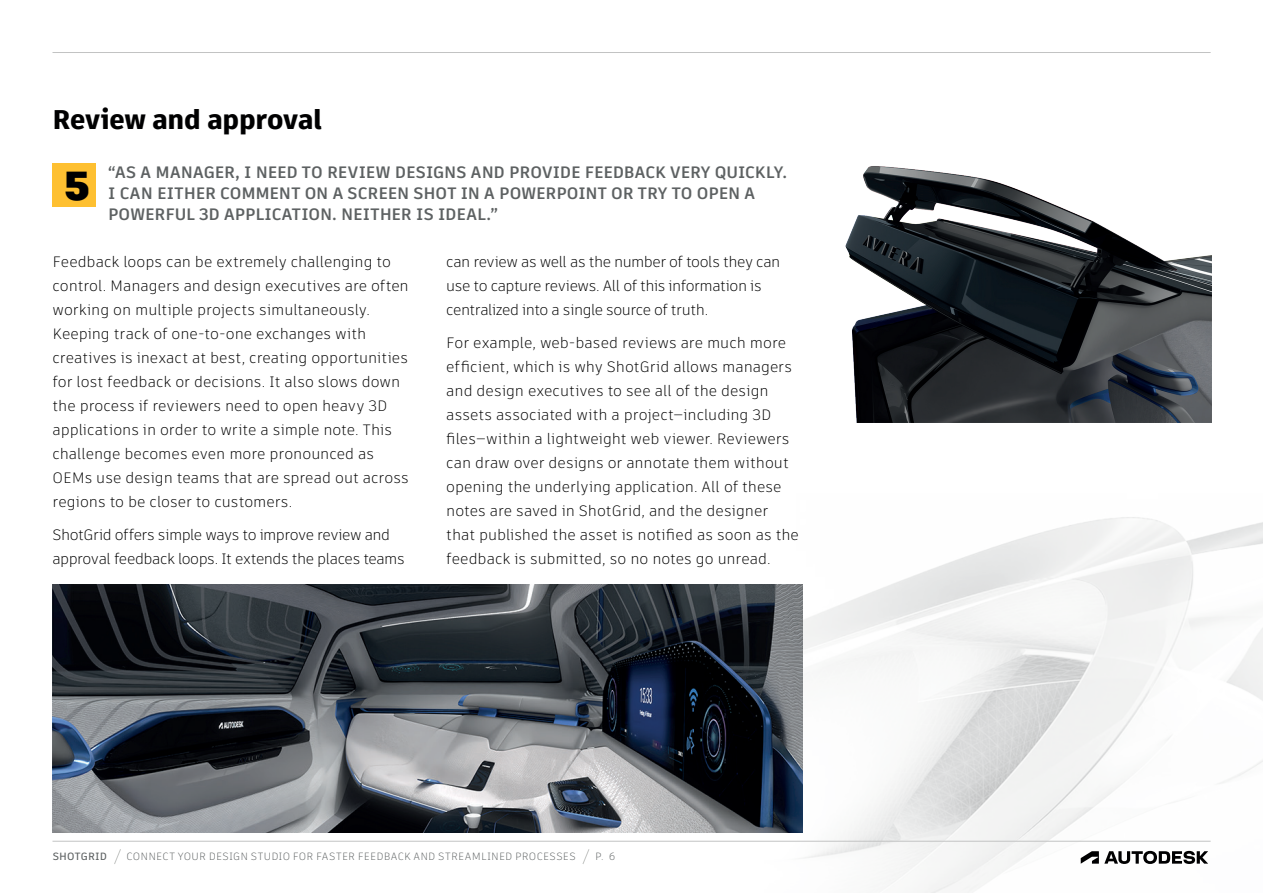
<style>
.page{position:relative;width:1263px;height:893px;background:#fff}
.page>*{position:absolute;margin:0;border:0;box-sizing:border-box;transform-origin:0 0}
.t1{font:800 40.5px "Artifakt Legend";color:#000001}
.t2{font:900 27px "Artifakt Element";letter-spacing:-.01em;color:#000001}
.t3{font:700 16.5px/21px "Artifakt Element";color:#5d6162}
.t4{font:300 15px/24px "Artifakt Element";letter-spacing:-.005em;color:#000001}
.t5{font:300 15px/24px "Artifakt Element";letter-spacing:-.03em;color:#000001}
.t6{font:300 10.5px "Artifakt Element";letter-spacing:.025em;color:#5d6162}
.t7{font:500 10.5px "Artifakt Element";letter-spacing:.015em;color:#5d6162}
</style>
<div class="page">
<img style="left:52px;top:517px;width:1211px;height:376px">
<hr style="left:52px;top:841px;width:1158px;height:1px;background:#c2c3c3">
<svg style="left:1081px;top:851px;width:127px;height:13px"></svg>
<hr style="left:52px;top:52px;width:1158px;height:1px;background:#c2c3c3">
<svg style="left:582px;top:849px;width:7px;height:15px"></svg>
<svg style="left:114px;top:849px;width:7px;height:15px"></svg>
<img style="left:845px;top:166px;width:366px;height:257px">
<div style="left:52px;top:164px;width:44px;height:43px;background:#fec031"></div>
<img style="left:52px;top:585px;width:750px;height:247px">
<h2 class="t2" style="left:52px;top:101px;width:271px">Review and approval</h2>
<p class="t3" style="left:108px;top:162px;width:680px">“AS A MANAGER, I NEED TO REVIEW DESIGNS AND PROVIDE FEEDBACK VERY QUICKLY.<br>I CAN EITHER COMMENT ON A SCREEN SHOT IN A POWERPOINT OR TRY TO OPEN A<br>POWERFUL 3D APPLICATION. NEITHER IS IDEAL.”</p>
<h1 class="t1" style="left:64px;top:157px;width:27px">5</h1>
<p class="t4" style="left:52px;top:249px;width:358px">Feedback loops can be extremely challenging to control. Managers and design executives are often working on multiple projects simultaneously.<br>Keeping track of one-to-one exchanges with creatives is inexact at best, creating opportunities for lost feedback or decisions. It also slows down the process if reviewers need to open heavy 3D applications in order to write a simple note. This challenge becomes even more pronounced as OEMs use design teams that are spread out across regions to be closer to customers.</p>
<p class="t5" style="left:52px;top:522px;width:354px">ShotGrid offers simple ways to improve review and approval feedback loops. It extends the places teams</p>
<p class="t5" style="left:446px;top:249px;width:335px">can review as well as the number of tools they can use to capture reviews. All of this information is centralized into a single source of truth.</p>
<p class="t4" style="left:446px;top:330px;width:354px">For example, web-based reviews are much more efficient, which is why ShotGrid allows managers and design executives to see all of the design assets associated with a project—including 3D files—within a lightweight web viewer. Reviewers can draw over designs or annotate them without opening the underlying application. All of these notes are saved in ShotGrid, and the designer that published the asset is notified as soon as the feedback is submitted, so no notes go unread.</p>
<p class="t7" style="left:53px;top:849px;width:56px">SHOTGRID</p>
<p class="t6" style="left:127px;top:849px;width:451px">CONNECT YOUR DESIGN STUDIO FOR FASTER FEEDBACK AND STREAMLINED PROCESSES</p>
<p class="t6" style="left:595px;top:849px;width:21px">P. 6</p>
</div>
